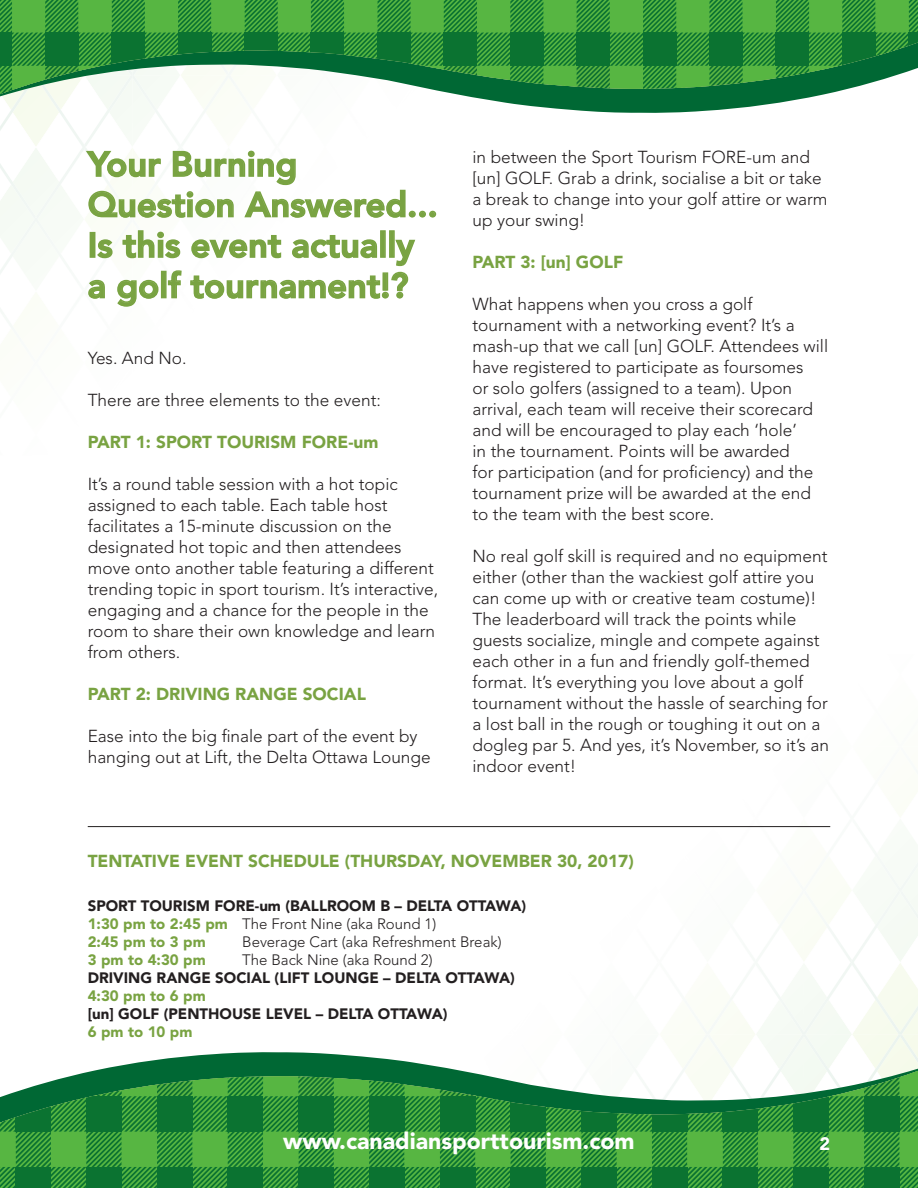
<style>
.page{position:relative;width:918px;height:1188px;background:#fff}
.page>*{position:absolute;margin:0;border:0;box-sizing:border-box;transform-origin:0 0}
.t1{font:800 34.5px/40.5px "Avenir LT Std";color:#79a342}
.t2{font:900 23.1px "Avenir LT Std";color:#fff}
.t3{font:900 18px "Avenir LT Std";color:#fff}
.t4{font:300 17.25px/21px "Avenir LT Std";color:#231f20}
.t5{font:900 17.25px "Avenir LT Std";color:#79a342}
.t6{font:900 15px/18px "Avenir LT Std";color:#231f20}
.t7{font:300 15px "Avenir LT Std";color:#231f20}
.t8{font:900 15px "Avenir LT Std";color:#79a342}
.s1{color:#79a342}
.s2{font-weight:300}
</style>
<div class="page">
<svg style="left:87px;top:826px;width:831px;height:226px"></svg>
<svg style="left:0;top:113px;width:437px;height:194px"></svg>
<hr style="left:88px;top:826px;width:742px;height:1px;background:#231f20">
<svg style="left:93px;top:1052px;width:825px;height:19px"></svg>
<svg style="left:0;top:94px;width:826px;height:19px"></svg>
<svg style="left:0;top:1071px;width:918px;height:117px;background:#3c974a"></svg>
<svg style="left:0;top:0;width:918px;height:94px;background:#439b4e"></svg>
<h1 class="t1" style="left:88px;top:144px;width:352px">Your Burning<br>Question Answered...<br>Is this event actually a golf tournament!?</h1>
<p class="t4" style="left:88px;top:347px;width:100px">Yes. And No.</p>
<p class="t4" style="left:88px;top:389px;width:295px">There are three elements to the event:</p>
<p class="t5" style="left:88px;top:431px;width:292px">PART 1: SPORT TOURISM FORE-um</p>
<p class="t4" style="left:88px;top:473px;width:352px">It’s a round table session with a hot topic assigned to each table. Each table host facilitates a 15-minute discussion on the designated hot topic and then attendees move onto another table featuring a different trending topic in sport tourism. It’s interactive, engaging and a chance for the people in the room to share their own knowledge and learn from others.</p>
<p class="t5" style="left:88px;top:683px;width:280px">PART 2: DRIVING RANGE SOCIAL</p>
<p class="t4" style="left:88px;top:725px;width:344px">Ease into the big finale part of the event by hanging out at Lift, the Delta Ottawa Lounge</p>
<p class="t4" style="left:472px;top:147px;width:357px">in between the Sport Tourism FORE-um and [un] GOLF. Grab a drink, socialise a bit or take a break to change into your golf attire or warm up your swing!</p>
<p class="t5" style="left:472px;top:252px;width:152px">PART 3: [un] GOLF</p>
<p class="t4" style="left:472px;top:294px;width:357px">What happens when you cross a golf tournament with a networking event? It’s a mash-up that we call [un] GOLF. Attendees will have registered to participate as foursomes<br>or solo golfers (assigned to a team). Upon arrival, each team will receive their scorecard and will be encouraged to play each ‘hole’<br>in the tournament. Points will be awarded<br>for participation (and for proficiency) and the tournament prize will be awarded at the end to the team with the best score.</p>
<p class="t4" style="left:472px;top:546px;width:358px">No real golf skill is required and no equipment either (other than the wackiest golf attire you can come up with or creative team costume)!<br>The leaderboard will track the points while guests socialize, mingle and compete against each other in a fun and friendly golf-themed format. It’s everything you love about a golf tournament without the hassle of searching for a lost ball in the rough or toughing it out on a dogleg par 5. And yes, it’s November, so it’s an indoor event!</p>
<p class="t5" style="left:88px;top:850px;width:548px">TENTATIVE EVENT SCHEDULE (THURSDAY, NOVEMBER 30, 2017)</p>
<p class="t6" style="left:88px;top:897px;width:440px">SPORT TOURISM FORE-um (BALLROOM B – DELTA OTTAWA)<br><span class="s1">1:30 pm to 2:45 pm</span> <span class="s2">The Front Nine (aka Round 1)<br></span><span class="s1">2:45 pm to 3 pm</span></p>
<p class="t7" style="left:242px;top:933px;width:261px">Beverage Cart (aka Refreshment Break)</p>
<p class="t8" style="left:88px;top:951px;width:119px">3 pm to 4:30 pm</p>
<p class="t7" style="left:242px;top:951px;width:192px">The Back Nine (aka Round 2)</p>
<p class="t6" style="left:88px;top:969px;width:429px">DRIVING RANGE SOCIAL (LIFT LOUNGE – DELTA OTTAWA)</p>
<p class="t8" style="left:88px;top:987px;width:119px">4:30 pm to 6 pm</p>
<p class="t6" style="left:88px;top:1005px;width:361px">[un] GOLF (PENTHOUSE LEVEL – DELTA OTTAWA)</p>
<p class="t8" style="left:88px;top:1023px;width:106px">6 pm to 10 pm</p>
<h2 class="t2" style="left:283px;top:1127px;width:353px">www.canadiansporttourism.com</h2>
<p class="t3" style="left:820px;top:1133px;width:12px">2</p>
</div>
